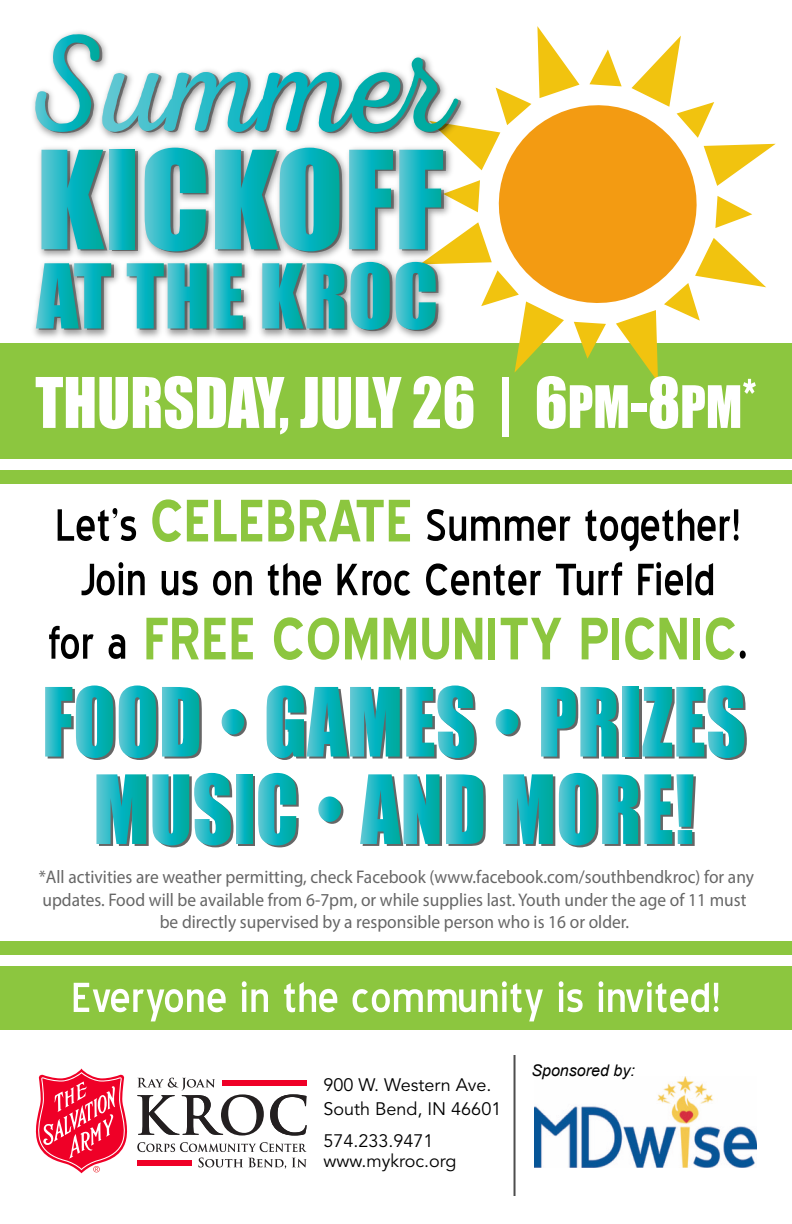
<style>
.page{position:relative;width:792px;height:1224px;background:#fff}
.page>*{position:absolute;margin:0;border:0;box-sizing:border-box;transform-origin:0 0}
.t1{font:700 72.6px "Blue Highway";color:#8cc63f;scale:.93 1}
.t2{font:64.4px "Impact";color:#fff;scale:.94 1}
.t3{font:56.8px/54.4px "Blue Highway";color:#000;text-align:center;scale:.93 1}
.t4{font:52.8px "Blue Highway";color:#fff}
.t5{font:18.4px/22.2px "Myriad Pro";color:#666;text-align:center;scale:.95 1}
.t6{font:18px/24px "Avenir LT Std";color:#000}
.t7{font:italic 16px "Arial";color:#000}
.s1{font-size:54px}
.s2{font-size:62px}
.s3{font-weight:700;font-size:72.6px;color:#8cc63f}
.s4{font-weight:400;font-size:56.8px;color:#000}
.s5{font-weight:400;color:#000}
</style>
<div class="page">
<div style="left:0;top:344px;width:792px;height:115px;background:#8cc63f"></div>
<div style="left:0;top:470px;width:792px;height:13px;background:#8cc63f"></div>
<svg style="left:35px;top:26px;width:741px;height:356px"></svg>
<div style="left:0;top:942px;width:792px;height:13px;background:#8cc63f"></div>
<div style="left:0;top:967px;width:792px;height:63px;background:#8cc63f"></div>
<div style="left:625px;top:689px;width:16px;height:70px;background:#666"></div>
<div style="left:239px;top:776px;width:16px;height:70px;background:linear-gradient(to bottom,#666,#666)"></div>
<svg style="left:45px;top:685px;width:157px;height:75px"></svg>
<svg style="left:222px;top:709px;width:25px;height:27px"></svg>
<svg style="left:267px;top:685px;width:210px;height:75px"></svg>
<svg style="left:496px;top:709px;width:25px;height:27px"></svg>
<svg style="left:541px;top:687px;width:78px;height:72px"></svg>
<svg style="left:623px;top:687px;width:16px;height:70px"></svg>
<svg style="left:642px;top:685px;width:105px;height:75px"></svg>
<svg style="left:96px;top:773px;width:137px;height:74px;background:#4bbabe"></svg>
<svg style="left:236px;top:774px;width:16px;height:70px"></svg>
<svg style="left:258px;top:773px;width:41px;height:74px"></svg>
<svg style="left:318px;top:796px;width:25px;height:28px"></svg>
<svg style="left:360px;top:774px;width:126px;height:72px;background:#48b9be"></svg>
<svg style="left:503px;top:773px;width:193px;height:74px"></svg>
<svg style="left:137px;top:1078px;width:127px;height:58px"></svg>
<svg style="left:270px;top:1094px;width:37px;height:42px"></svg>
<svg style="left:137px;top:1142px;width:170px;height:10px"></svg>
<svg style="left:198px;top:1158px;width:88px;height:11px"></svg>
<svg style="left:292px;top:1158px;width:15px;height:9px"></svg>
<div style="left:222px;top:1081px;width:84px;height:5px;background:#ef0027"></div>
<div style="left:137px;top:1161px;width:54px;height:5px;background:#ef0027"></div>
<svg style="left:36px;top:1069px;width:92px;height:104px"></svg>
<img style="left:534px;top:1076px;width:223px;height:92px">
<hr style="left:514px;top:1055px;width:2px;height:141px;background:#4d4d4d">
<h2 class="t2" style="left:35px;top:353px;width:769px">THURSDAY, JULY 26 | 6<span class="s1">PM</span>-8<span class="s1">PM</span><span class="s2">*</span></h2>
<h3 class="t3" style="left:55px;top:499px;width:739px">Let’s <span class="s3">CELEBRATE</span> Summer together!<br>Join us on the Kroc Center Turf Field</h3>
<h1 class="t1" style="left:48px;top:605px;width:755px"><span class="s4">for a</span> FREE COMMUNITY PICNIC<span class="s5">.</span></h1>
<p class="t5" style="left:39px;top:866px;width:754px">*All activities are weather permitting, check Facebook (www.facebook.com/southbendkroc) for any updates. Food will be available from 6-7pm, or while supplies last. Youth under the age of 11 must be directly supervised by a responsible person who is 16 or older.</p>
<h3 class="t4" style="left:71px;top:975px;width:651px">Everyone in the community is invited!</h3>
<p class="t6" style="left:324px;top:1074px;width:179px">900 W. Western Ave.<br>South Bend, IN 46601</p>
<p class="t6" style="left:324px;top:1132px;width:135px;line-height:20px">574.233.9471 www.mykroc.org</p>
<p class="t7" style="left:531px;top:1060px;width:105px">Sponsored by:</p>
</div>
